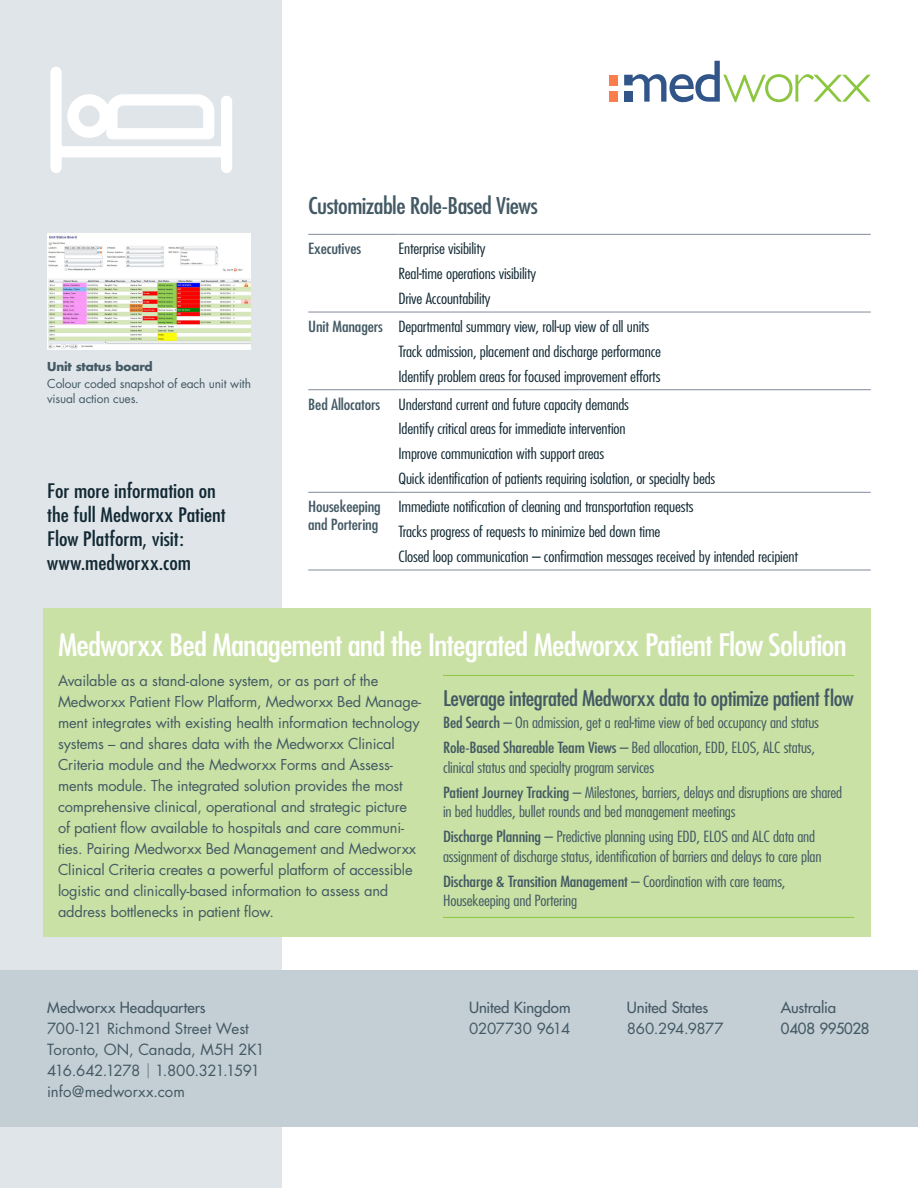
<style>
.page{position:relative;width:918px;height:1188px;background:#fff}
.page>*{position:absolute;margin:0;border:0;box-sizing:border-box;transform-origin:0 0}
.t1{font:condensed 30px "Futura";letter-spacing:-.03em;color:#fff;scale:1.15 1}
.t2{font:condensed 22.5px "Futura";letter-spacing:-.02em;color:#435964;scale:1.14 1}
.t3{font:condensed 21px "Futura";letter-spacing:-.02em;color:#435964;scale:1.12 1}
.t4{font:condensed 19.5px/24px "Futura";color:#122934;scale:1.15 1}
.t5{font:300 condensed 15px "Futura";letter-spacing:-.01em;color:#122934;scale:1.15 1}
.t6{font:300 condensed 15px/19.5px "Futura";letter-spacing:-.01em;color:#435964;scale:1.15 1}
.t7{font:15px "Futura";letter-spacing:-.005em;color:#435964}
.t8{font:15px "Futura";letter-spacing:-.005em;color:#435964}
.t9{font:condensed 15px/18px "Futura";letter-spacing:-.01em;color:#435964;scale:1.15 1}
.t10{font:15px "Futura";letter-spacing:-.045em;color:#435964}
.t11{font:15px "Futura";letter-spacing:-.035em;color:#435964}
.t12{font:14.7px/21px "Futura";letter-spacing:-.01em;color:#435964}
.t13{font:12px/15px "Futura";letter-spacing:-.015em;color:#435964}
.t14{font:700 12px "Futura";letter-spacing:-.015em;color:#435964}
.s1{font-weight:400}
</style>
<div class="page">
<div style="left:0;top:0;width:281px;height:1188px;background:#e0e5e9"></div>
<div style="left:610px;top:75px;width:8px;height:10px;background:#fb7d4c"></div>
<div style="left:610px;top:91px;width:8px;height:11px;background:#fb7d4c"></div>
<svg style="left:624px;top:61px;width:247px;height:41px"></svg>
<div style="left:0;top:971px;width:918px;height:156px;background:#c4ced5"></div>
<div style="left:43px;top:609px;width:828px;height:328px;background:#c9e1a4"></div>
<div style="left:50px;top:72px;width:12px;height:96px;background:#fff"></div>
<div style="left:59px;top:146px;width:160px;height:11px;background:#fff"></div>
<div style="left:221px;top:101px;width:11px;height:67px;background:#fff"></div>
<div style="left:67px;top:94px;width:44px;height:44px;border:11px solid #fff;border-radius:50%"></div>
<svg style="left:101px;top:94px;width:114px;height:45px"></svg>
<svg style="left:308px;top:311px;width:563px;height:259px"></svg>
<hr style="left:308px;top:312px;width:91px;height:1px;background:#818a9b">
<hr style="left:399px;top:312px;width:472px;height:1px;background:#818a9b">
<hr style="left:308px;top:389px;width:91px;height:1px;background:#818a9b">
<hr style="left:399px;top:389px;width:472px;height:1px;background:#818a9b">
<hr style="left:308px;top:492px;width:91px;height:1px;background:#818a9b">
<hr style="left:399px;top:492px;width:472px;height:1px;background:#818a9b">
<hr style="left:308px;top:234px;width:91px;height:1px;background:#818a9b">
<hr style="left:399px;top:234px;width:472px;height:1px;background:#818a9b">
<hr style="left:308px;top:570px;width:91px;height:1px;background:#818a9b">
<hr style="left:399px;top:570px;width:472px;height:1px;background:#818a9b">
<hr style="left:443px;top:675px;width:411px;height:1px;background:#8bc63e">
<hr style="left:443px;top:917px;width:411px;height:1px;background:#8bc63e">
<img style="left:47px;top:233px;width:203px;height:117px">
<p class="t14" style="left:47px;top:358px;width:107px">Unit status board</p>
<p class="t13" style="left:47px;top:376px;width:205px">Colour coded snapshot of each unit with visual action cues.</p>
<p class="t4" style="left:47px;top:479px;width:157px">For more information on the full Medworxx Patient<br>Flow Platform, visit: www.medworxx.com</p>
<p class="t2" style="left:308px;top:192px;width:203px">Customizable Role-Based Views</p>
<p class="t9" style="left:308px;top:240px;width:48px">Executives</p>
<p class="t5" style="left:399px;top:240px;width:77px">Enterprise visibility</p>
<p class="t5" style="left:399px;top:265px;width:121px">Real-time operations visibility</p>
<p class="t5" style="left:399px;top:290px;width:82px">Drive Accountability</p>
<p class="t9" style="left:308px;top:317px;width:67px">Unit Managers</p>
<p class="t5" style="left:399px;top:317px;width:220px">Departmental summary view, roll-up view of all units</p>
<p class="t5" style="left:399px;top:342px;width:230px">Track admission, placement and discharge performance</p>
<p class="t5" style="left:399px;top:367px;width:229px">Identify problem areas for focused improvement efforts</p>
<p class="t9" style="left:308px;top:395px;width:64px">Bed Allocators</p>
<p class="t5" style="left:399px;top:395px;width:202px">Understand current and future capacity demands</p>
<p class="t5" style="left:399px;top:420px;width:199px">Identify critical areas for immediate intervention</p>
<p class="t5" style="left:399px;top:445px;width:180px">Improve communication with support areas</p>
<p class="t5" style="left:399px;top:470px;width:277px">Quick identification of patients requiring isolation, or specialty beds</p>
<p class="t9" style="left:308px;top:498px;width:65px">Housekeeping and Portering</p>
<p class="t5" style="left:399px;top:498px;width:258px">Immediate notification of cleaning and transportation requests</p>
<p class="t5" style="left:399px;top:523px;width:229px">Tracks progress of requests to minimize bed down time</p>
<p class="t5" style="left:399px;top:547px;width:349px">Closed loop communication – confirmation messages received by intended recipient</p>
<p class="t1" style="left:58px;top:627px;width:688px">Medworxx Bed Management and the Integrated Medworxx Patient Flow Solution</p>
<p class="t12" style="left:58px;top:671px;width:365px">Available as a stand-alone system, or as part of the Medworxx Patient Flow Platform, Medworxx Bed Manage&shy;ment integrates with existing health information technology systems – and shares data with the Medworxx Clinical Criteria module and the Medworxx Forms and Assess&shy;ments module. The integrated solution provides the most comprehensive clinical, operational and strategic picture of patient flow available to hospitals and care communi&shy;ties. Pairing Medworxx Bed Management and Medworxx Clinical Criteria creates a powerful platform of accessible logistic and clinically-based information to assess and address bottlenecks in patient flow.</p>
<p class="t3" style="left:443px;top:685px;width:368px">Leverage integrated Medworxx data to optimize patient flow</p>
<p class="t6" style="left:443px;top:713px;width:328px"><span class="s1">Bed Search</span> – On admission, get a real-time view of bed occupancy and status</p>
<p class="t6" style="left:443px;top:738px;width:325px"><span class="s1">Role-Based Shareable Team Views</span> – Bed allocation, EDD, ELOS, ALC status, clinical status and specialty program services</p>
<p class="t6" style="left:443px;top:782px;width:349px"><span class="s1">Patient Journey Tracking</span> – Milestones, barriers, delays and disruptions are shared in bed huddles, bullet rounds and bed management meetings</p>
<p class="t6" style="left:443px;top:827px;width:331px"><span class="s1">Discharge Planning</span> – Predictive planning using EDD, ELOS and ALC data and assignment of discharge status, identification of barriers and delays to care plan</p>
<p class="t6" style="left:443px;top:871px;width:299px"><span class="s1">Discharge &amp; Transition Management</span> – Coordination with care teams,<br>Housekeeping and Portering</p>
<p class="t8" style="left:47px;top:998px;width:160px">Medworxx Headquarters</p>
<p class="t7" style="left:47px;top:1019px;width:203px">700-121 Richmond Street West</p>
<p class="t7" style="left:47px;top:1040px;width:219px">Toronto, ON, Canada, M5H 2K1</p>
<p class="t10" style="left:47px;top:1061px;width:214px">416.642.1278 | 1.800.321.1591</p>
<p class="t7" style="left:47px;top:1082px;width:139px">info@medworxx.com</p>
<p class="t8" style="left:469px;top:998px;width:103px">United Kingdom</p>
<p class="t11" style="left:469px;top:1019px;width:103px">0207730 9614</p>
<p class="t8" style="left:627px;top:998px;width:83px">United States</p>
<p class="t7" style="left:627px;top:1019px;width:98px">860.294.9877</p>
<p class="t8" style="left:781px;top:998px;width:57px">Australia</p>
<p class="t8" style="left:781px;top:1019px;width:90px">0408 995028</p>
</div>
